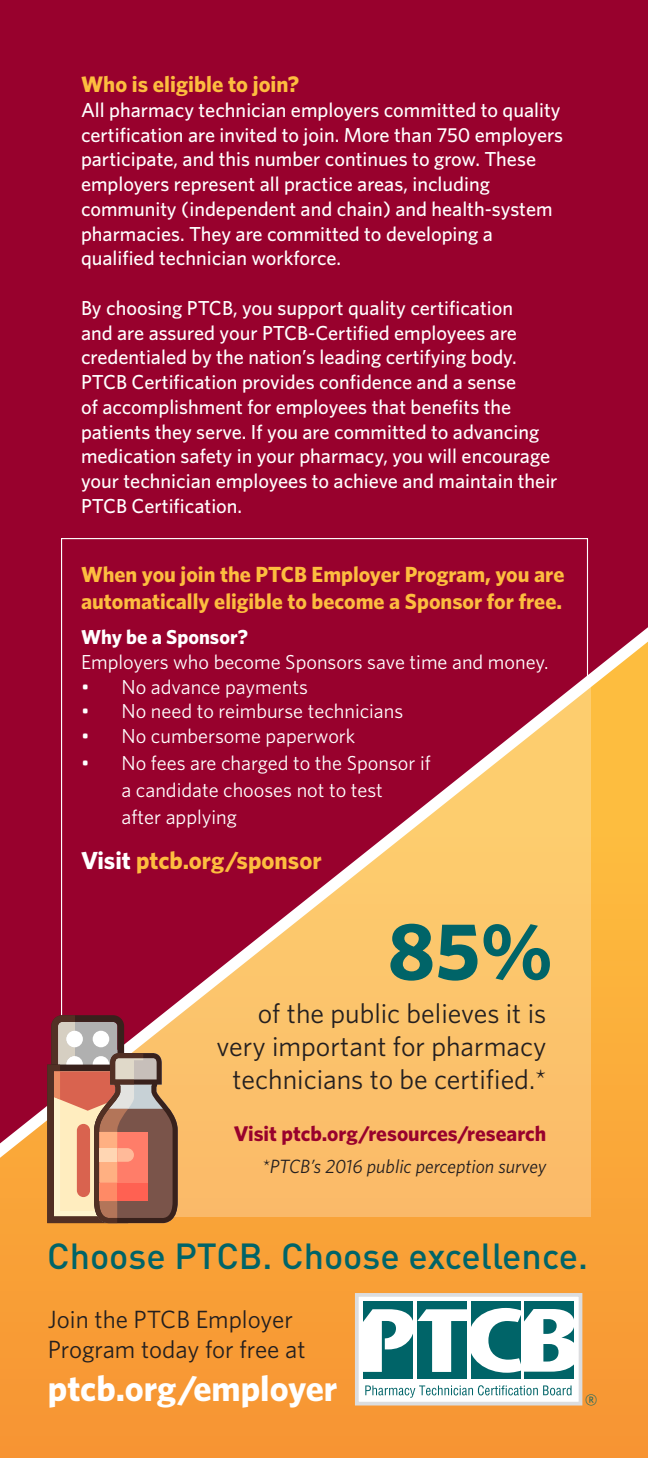
<style>
.page{position:relative;width:648px;height:1458px;background:#98012d}
.page>*{position:absolute;margin:0;border:0;box-sizing:border-box;transform-origin:0 0}
.t1{font:700 81.23px "Whitney";color:#006468}
.t2{font:700 36px "Whitney";color:#fff}
.t3{font:500 35.77px "DIN Pro";color:#006468}
.t4{font:27.68px/33.3px "Whitney";color:#231f20;text-align:right}
.t5{font:24.97px/29.9px "Whitney";color:#231f20}
.t6{font:700 24.75px "Whitney";color:#fdbd3f}
.t7{font:300 23.85px "Whitney";color:#006468}
.t8{font:700 22.5px "Whitney";color:#fdbd3f}
.t9{font:700 22.05px/27px "Whitney";color:#fdbd3f}
.t10{font:700 21.38px "Whitney";color:#98012d}
.t11{font:500 20.25px/24.8px "Whitney";color:#fff}
.t12{font:20.25px/27px "Whitney";color:#fff}
.t13{font:700 20.25px "Whitney";color:#fff}
.t14{font:italic 19.12px "Whitney";color:#231f20}
.s1{color:#fff}
</style>
<div class="page">
<div style="left:0;top:1217px;width:648px;height:241px;background:#f89c35"></div>
<div style="left:358px;top:1296px;width:221px;height:106px;background:#fff"></div>
<div style="left:471px;top:1301px;width:49px;height:78px;background:#006468"></div>
<div style="left:417px;top:1301px;width:50px;height:78px;background:#006468"></div>
<div style="left:364px;top:1301px;width:49px;height:78px;background:#006468"></div>
<div style="left:525px;top:1301px;width:49px;height:78px;background:#006468"></div>
<svg style="left:363px;top:1308px;width:211px;height:65px"></svg>
<svg style="left:365px;top:1385px;width:207px;height:13px"></svg>
<div style="left:355px;top:1293px;width:227px;height:113px;border:4px solid #dcdddf"></div>
<svg style="left:0;top:576px;width:648px;height:641px"></svg>
<svg style="left:47px;top:1015px;width:131px;height:208px;background:#b68571"></svg>
<div style="left:99px;top:1183px;width:18px;height:18px;background:#ff8a66"></div>
<div style="left:99px;top:1148px;width:18px;height:14px;background:#ffd6b3"></div>
<p class="t8" style="left:81px;top:71px;width:220px">Who is eligible to join?</p>
<p class="t11" style="left:81px;top:97px;width:484px">All pharmacy technician employers committed to quality certification are invited to join. More than 750 employers participate, and this number continues to grow. These employers represent all practice areas, including community (independent and chain) and health-system pharmacies. They are committed to developing a qualified technician workforce.</p>
<p class="t11" style="left:81px;top:295px;width:478px">By choosing PTCB, you support quality certification<br>and are assured your PTCB-Certified employees are credentialed by the nation’s leading certifying body.<br>PTCB Certification provides confidence and a sense<br>of accomplishment for employees that benefits the patients they serve. If you are committed to advancing medication safety in your pharmacy, you will encourage your technician employees to achieve and maintain their PTCB Certification.</p>
<p class="t9" style="left:81px;top:561px;width:485px">When you join the PTCB Employer Program, you are automatically eligible to become a Sponsor for free.</p>
<p class="t13" style="left:81px;top:625px;width:168px">Why be a Sponsor?</p>
<p class="t12" style="left:81px;top:648px;width:469px">Employers who become Sponsors save time and money.</p>
<p class="t12" style="left:81px;top:673px;width:228px">• No advance payments</p>
<p class="t12" style="left:81px;top:698px;width:324px">• No need to reimburse technicians</p>
<p class="t12" style="left:81px;top:722px;width:276px">• No cumbersome paperwork</p>
<p class="t12" style="left:122px;top:749px;width:311px;text-indent:-40px">• No fees are charged to the Sponsor if a candidate chooses not to test<br>after applying</p>
<p class="t6" style="left:81px;top:845px;width:242px"><span class="s1">Visit</span> ptcb.org/sponsor</p>
<p class="t1" style="left:388px;top:902px;width:167px">85%</p>
<p class="t4" style="left:217px;top:996px;width:331px">of the public believes it is very important for pharmacy technicians to be certified.*</p>
<p class="t10" style="left:234px;top:1120px;width:314px">Visit ptcb.org/resources/research</p>
<p class="t14" style="left:262px;top:1155px;width:286px">*PTCB’s 2016 public perception survey</p>
<p class="t3" style="left:47px;top:1232px;width:542px">Choose PTCB. Choose excellence.</p>
<p class="t5" style="left:48px;top:1304px;width:259px">Join the PTCB Employer<br>Program today for free at</p>
<p class="t2" style="left:48px;top:1367px;width:291px">ptcb.org/employer</p>
<p class="t7" style="left:585px;top:1388px;width:15px">®</p>
</div>
